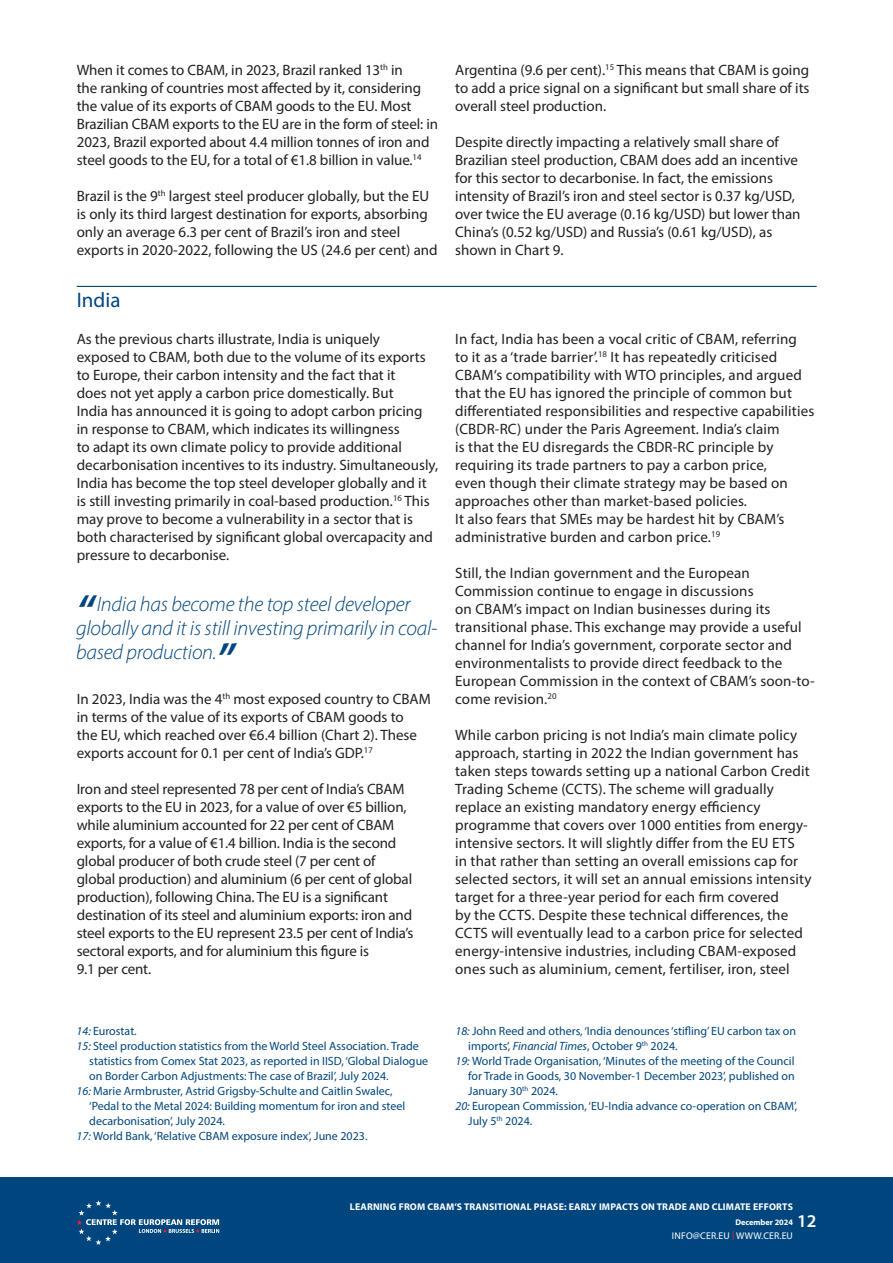
<style>
.page{position:relative;width:893px;height:1263px;background:#fff}
.page>*{position:absolute;margin:0;border:0;box-sizing:border-box;transform-origin:0 0}
.t1{font:italic 300 21px/24px "Myriad Pro";letter-spacing:-.01em;color:#00467e}
.Section_Breaks{font:21px "Myriad Pro";color:#00467e}
.t2{font:600 18px "Myriad Pro";color:#fff}
.Body_Copy{font:15px/18px "Myriad Pro";color:#231f20}
.Footnotes{font:12px/15px "Myriad Pro";color:#00467e}
.t3{font:700 9.75px "Myriad Pro";letter-spacing:.02em;color:#fff}
.t4{font:9.75px "Myriad Pro";letter-spacing:.02em;color:#fff}
.t5{font:700 8.25px "Myriad Pro";color:#fff}
.s1{font-weight:600;font-size:45px}
.s2{font-style:italic}
.s3{color:#ee2e22}
</style>
<div class="page">
<hr style="left:77px;top:286px;width:740px;height:1px;background:#00467e">
<div style="left:0;top:1178px;width:893px;height:85px;background:#00467e"></div>
<svg style="left:77px;top:1200px;width:142px;height:45px"></svg>
<p class="Body_Copy" style="left:77px;top:61px;width:363px">When it comes to CBAM, in 2023, Brazil ranked 13<sup>th</sup> in<br>the ranking of countries most affected by it, considering the value of its exports of CBAM goods to the EU. Most Brazilian CBAM exports to the EU are in the form of steel: in 2023, Brazil exported about 4.4 million tonnes of iron and steel goods to the EU, for a total of €1.8 billion in value.<sup>14</sup></p>
<p class="Body_Copy" style="left:77px;top:187px;width:362px">Brazil is the 9<sup>th</sup> largest steel producer globally, but the EU is only its third largest destination for exports, absorbing only an average 6.3 per cent of Brazil’s iron and steel exports in 2020-2022, following the US (24.6 per cent) and</p>
<p class="Section_Breaks" style="left:77px;top:287px;width:45px">India</p>
<p class="Body_Copy" style="left:77px;top:330px;width:363px">As the previous charts illustrate, India is uniquely<br>exposed to CBAM, both due to the volume of its exports to Europe, their carbon intensity and the fact that it<br>does not yet apply a carbon price domestically. But<br>India has announced it is going to adopt carbon pricing in response to CBAM, which indicates its willingness<br>to adapt its own climate policy to provide additional decarbonisation incentives to its industry. Simultaneously, India has become the top steel developer globally and it is still investing primarily in coal-based production.<sup>16</sup> This may prove to become a vulnerability in a sector that is both characterised by significant global overcapacity and pressure to decarbonise.</p>
<p class="t1" style="left:76px;top:592px;width:363px"><span class="s1">“</span>India has become the top steel developer globally and it is still investing primarily in coal&shy;based production.<span class="s1">”</span></p>
<p class="Body_Copy" style="left:77px;top:690px;width:355px">In 2023, India was the 4<sup>th</sup> most exposed country to CBAM in terms of the value of its exports of CBAM goods to<br>the EU, which reached over €6.4 billion (Chart 2). These exports account for 0.1 per cent of India’s GDP.<sup>17</sup></p>
<p class="Body_Copy" style="left:77px;top:780px;width:338px">Iron and steel represented 78 per cent of India’s CBAM exports to the EU in 2023, for a value of over €5 billion, while aluminium accounted for 22 per cent of CBAM exports, for a value of €1.4 billion. India is the second global producer of both crude steel (7 per cent of global production) and aluminium (6 per cent of global production), following China. The EU is a significant destination of its steel and aluminium exports: iron and steel exports to the EU represent 23.5 per cent of India’s sectoral exports, and for aluminium this figure is<br>9.1 per cent.</p>
<p class="Body_Copy" style="left:455px;top:61px;width:356px;text-align:justify">Argentina (9.6 per cent).<sup>15</sup> This means that CBAM is going to add a price signal on a significant but small share of its overall steel production.</p>
<p class="Body_Copy" style="left:455px;top:133px;width:347px">Despite directly impacting a relatively small share of Brazilian steel production, CBAM does add an incentive for this sector to decarbonise. In fact, the emissions intensity of Brazil’s iron and steel sector is 0.37 kg/USD, over twice the EU average (0.16 kg/USD) but lower than China’s (0.52 kg/USD) and Russia’s (0.61 kg/USD), as shown in Chart 9.</p>
<p class="Body_Copy" style="left:455px;top:330px;width:361px">In fact, India has been a vocal critic of CBAM, referring<br>to it as a ‘trade barrier’.<sup>18</sup> It has repeatedly criticised CBAM‘s compatibility with WTO principles, and argued that the EU has ignored the principle of common but differentiated responsibilities and respective capabilities (CBDR-RC) under the Paris Agreement. India’s claim<br>is that the EU disregards the CBDR-RC principle by requiring its trade partners to pay a carbon price,<br>even though their climate strategy may be based on approaches other than market-based policies.<br>It also fears that SMEs may be hardest hit by CBAM’s administrative burden and carbon price.<sup>19</sup></p>
<p class="Body_Copy" style="left:455px;top:564px;width:361px">Still, the Indian government and the European Commission continue to engage in discussions<br>on CBAM’s impact on Indian businesses during its transitional phase. This exchange may provide a useful channel for India’s government, corporate sector and environmentalists to provide direct feedback to the European Commission in the context of CBAM’s soon-to&shy;come revision.<sup>20</sup></p>
<p class="Body_Copy" style="left:455px;top:726px;width:358px">While carbon pricing is not India’s main climate policy approach, starting in 2022 the Indian government has taken steps towards setting up a national Carbon Credit Trading Scheme (CCTS). The scheme will gradually replace an existing mandatory energy efficiency programme that covers over 1000 entities from energy&shy;intensive sectors. It will slightly differ from the EU ETS<br>in that rather than setting an overall emissions cap for selected sectors, it will set an annual emissions intensity target for a three-year period for each firm covered<br>by the CCTS. Despite these technical differences, the CCTS will eventually lead to a carbon price for selected energy-intensive industries, including CBAM-exposed ones such as aluminium, cement, fertiliser, iron, steel</p>
<p class="Footnotes" style="left:77px;top:1023px;width:62px"><span class="s2">14:</span> Eurostat.</p>
<p class="Footnotes" style="left:89px;top:1038px;width:340px;text-indent:-13px"><span class="s2">15:</span> Steel production statistics from the World Steel Association. Trade statistics from Comex Stat 2023, as reported in IISD, ‘Global Dialogue on Border Carbon Adjustments: The case of Brazil’, July 2024.</p>
<p class="Footnotes" style="left:89px;top:1083px;width:317px;text-indent:-13px"><span class="s2">16:</span> Marie Armbruster, Astrid Grigsby-Schulte and Caitlin Swalec, ‘Pedal to the Metal 2024: Building momentum for iron and steel decarbonisation’, July 2024.</p>
<p class="Footnotes" style="left:77px;top:1128px;width:293px"><span class="s2">17:</span> World Bank, ‘Relative CBAM exposure index’, June 2023.</p>
<p class="Footnotes" style="left:468px;top:1023px;width:329px;text-indent:-13px"><span class="s2">18:</span> John Reed and others, ‘India denounces ‘stifling’ EU carbon tax on imports’, <span class="s2">Financial Times</span>, October 9<sup>th</sup> 2024.</p>
<p class="Footnotes" style="left:468px;top:1053px;width:328px;text-align:justify;text-indent:-13px"><span class="s2">19:</span> World Trade Organisation, ‘Minutes of the meeting of the Council for Trade in Goods, 30 November-1 December 2023’, published on January 30<sup>th</sup> 2024.</p>
<p class="Footnotes" style="left:468px;top:1098px;width:331px;text-indent:-13px"><span class="s2">20:</span> European Commission, ‘EU-India advance co-operation on CBAM’,<br>July 5<sup>th</sup> 2024.</p>
<p class="t3" style="left:350px;top:1200px;width:445px">LEARNING FROM CBAM’S TRANSITIONAL PHASE: EARLY IMPACTS ON TRADE AND CLIMATE EFFORTS</p>
<p class="t5" style="left:735px;top:1217px;width:59px">December 2024</p>
<p class="t4" style="left:672px;top:1229px;width:123px">INFO@CER.EU <span class="s3">|</span> WWW.CER.EU</p>
<p class="t2" style="left:797px;top:1210px;width:21px">12</p>
</div>
